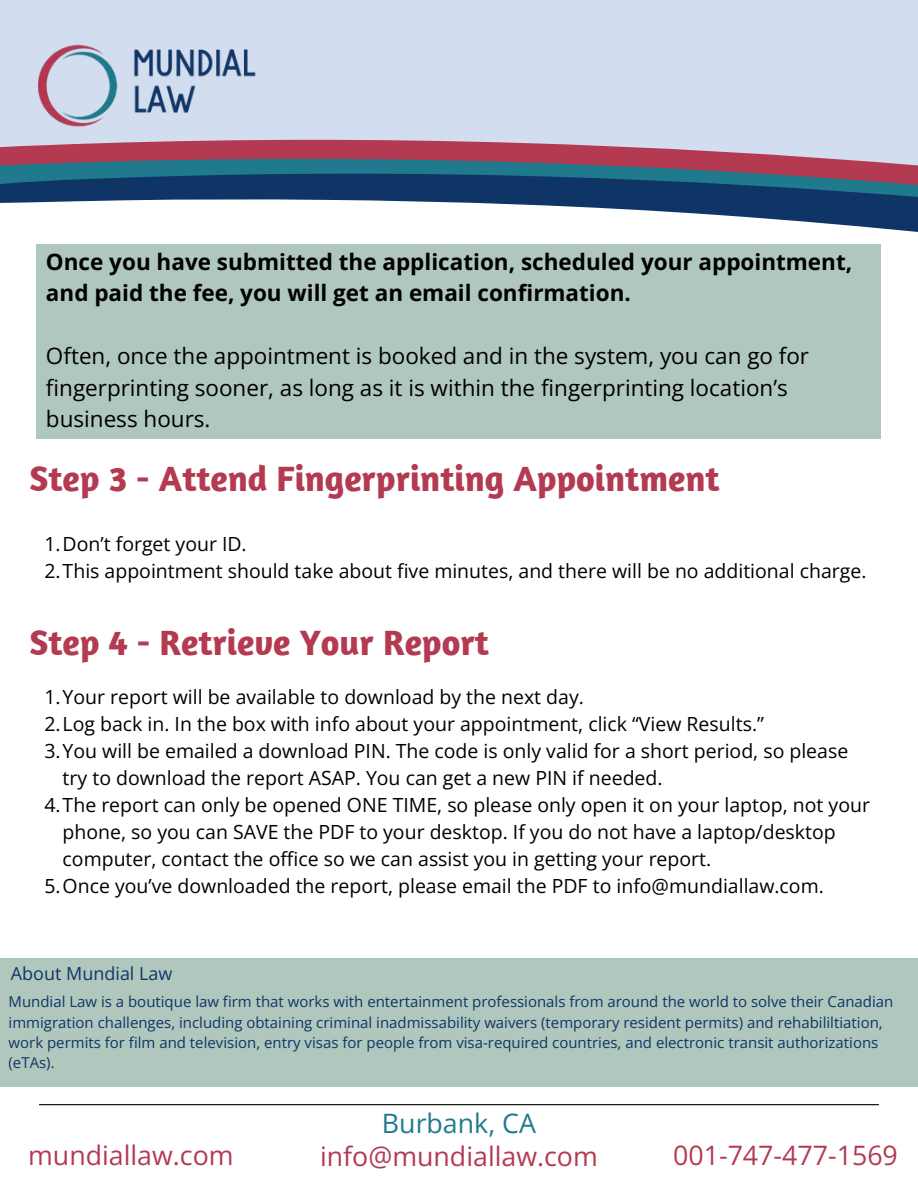
<style>
.page{position:relative;width:918px;height:1188px;background:#fff}
.page>*{position:absolute;margin:0;border:0;box-sizing:border-box;transform-origin:0 0}
.t1{font:700 36px "Amaranth";color:#b33a51}
.t2{font:26.7px "Open Sans";color:#b33a51}
.t3{font:26.7px "Open Sans";color:#207a8d}
.t4{font:22.5px/31.5px "Open Sans";color:#000}
.t5{font:700 22.5px/31.5px "Open Sans";color:#000}
.t6{font:19.5px/27px "Open Sans";color:#000}
.t7{font:18px "Open Sans";color:#0f3566}
.t8{font:15px/20.2px "Open Sans";color:#0f3566}
</style>
<div class="page">
<div style="left:0;top:0;width:918px;height:197px;background:#d2ddf0"></div>
<svg style="left:0;top:139px;width:819px;height:19px;fill:#b33a51"></svg>
<svg style="left:0;top:158px;width:918px;height:15px;background:#606277"></svg>
<svg style="left:0;top:173px;width:918px;height:59px"></svg>
<img style="left:38px;top:44px;width:218px;height:83px">
<hr style="left:39px;top:1104px;width:840px;height:1px;background:#000">
<div style="left:36px;top:245px;width:845px;height:194px;background:#b0c7bd"></div>
<div style="left:0;top:958px;width:918px;height:128px;background:#b0c7bd"></div>
<h3 class="t5" style="left:46px;top:245px;width:808px">Once you have submitted the application, scheduled your appointment, and paid the fee, you will get an email confirmation.</h3>
<h4 class="t4" style="left:46px;top:340px;width:765px">Often, once the appointment is booked and in the system, you can go for fingerprinting sooner, as long as it is within the fingerprinting location’s business hours.</h4>
<h1 class="t1" style="left:30px;top:456px;width:692px">Step 3 - Attend Fingerprinting Appointment</h1>
<p class="t6" style="left:44px;top:530px;width:204px">1.Don’t forget your ID.</p>
<p class="t6" style="left:44px;top:557px;width:824px">2.This appointment should take about five minutes, and there will be no additional charge.</p>
<h1 class="t1" style="left:30px;top:620px;width:461px">Step 4 - Retrieve Your Report</h1>
<p class="t6" style="left:44px;top:683px;width:541px">1.Your report will be available to download by the next day.</p>
<p class="t6" style="left:44px;top:710px;width:721px">2.Log back in. In the box with info about your appointment, click “View Results.”</p>
<p class="t6" style="left:63px;top:737px;width:787px;text-indent:-18px">3.You will be emailed a download PIN. The code is only valid for a short period, so please try to download the report ASAP. You can get a new PIN if needed.</p>
<p class="t6" style="left:63px;top:791px;width:809px;text-indent:-18px">4.The report can only be opened ONE TIME, so please only open it on your laptop, not your phone, so you can SAVE the PDF to your desktop. If you do not have a laptop/desktop computer, contact the office so we can assist you in getting your report.</p>
<p class="t6" style="left:44px;top:872px;width:781px">5.Once you’ve downloaded the report, please email the PDF to info@mundiallaw.com.</p>
<p class="t7" style="left:11px;top:960px;width:163px">About Mundial Law</p>
<h5 class="t8" style="left:9px;top:991px;width:886px">Mundial Law is a boutique law firm that works with entertainment professionals from around the world to solve their Canadian immigration challenges, including obtaining criminal inadmissability waivers (temporary resident permits) and rehabililtiation, work permits for film and television, entry visas for people from visa-required countries, and electronic transit authorizations (eTAs).</h5>
<p class="t2" style="left:28px;top:1136px;width:207px">mundiallaw.com</p>
<p class="t3" style="left:382px;top:1104px;width:156px">Burbank, CA</p>
<p class="t2" style="left:320px;top:1137px;width:279px">info@mundiallaw.com</p>
<p class="t2" style="left:673px;top:1136px;width:226px">001-747-477-1569</p>
</div>
